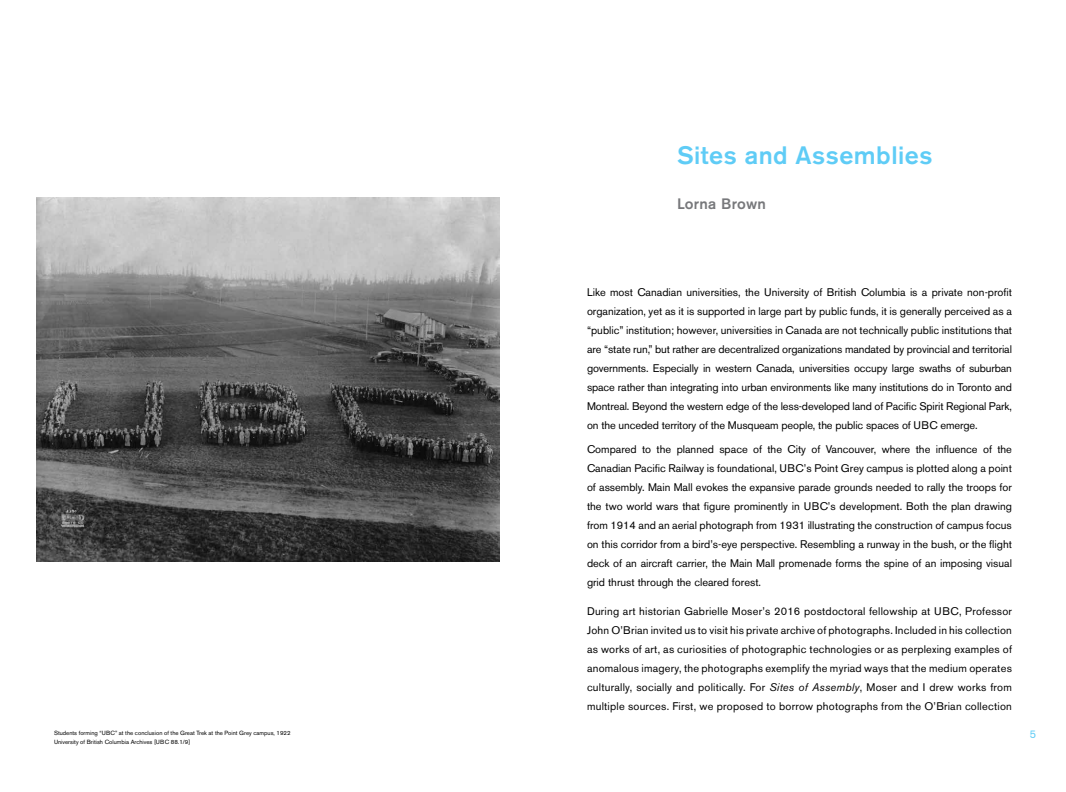
<style>
.page{position:relative;width:1066px;height:792px;background:#fff}
.page>*{position:absolute;margin:0;border:0;box-sizing:border-box;transform-origin:0 0}
.t1{font:500 25px "Akzidenz Grotesk BE";letter-spacing:.02em;color:#5fccf6}
.t2{font:500 15px "Akzidenz Grotesk BE";letter-spacing:.02em;color:#77787b}
.t3{font:11px/19px "Akzidenz Grotesk BE";color:#000;text-align:justify}
.t4{font:11px "Akzidenz Grotesk BE";color:#5fccf6}
.t5{font:6px/9px "Akzidenz Grotesk BE";color:#000}
.s1{font-style:italic}
</style>
<div class="page">
<img style="left:36px;top:197px;width:464px;height:364px">
<p class="t5" style="left:54px;top:728px;width:238px">Students forming “UBC” at the conclusion of the Great Trek at the Point Grey campus, 1922<br>University of British Columbia Archives [UBC 88.1/9]</p>
<h1 class="t1" style="left:677px;top:140px;width:257px">Sites and Assemblies</h1>
<h2 class="t2" style="left:677px;top:195px;width:90px">Lorna Brown</h2>
<p class="t3" style="left:587px;top:283px;width:426px">Like most Canadian universities, the University of British Columbia is a private non-profit organization, yet as it is supported in large part by public funds, it is generally perceived as a “public” institution; however, universities in Canada are not technically public institutions that are “state run,” but rather are decentralized organizations mandated by provincial and territorial governments. Especially in western Canada, universities occupy large swaths of suburban space rather than integrating into urban environments like many institutions do in Toronto and Montreal. Beyond the western edge of the less-developed land of Pacific Spirit Regional Park, on the unceded territory of the Musqueam people, the public spaces of UBC emerge.</p>
<p class="t3" style="left:587px;top:440px;width:426px">Compared to the planned space of the City of Vancouver, where the influence of the Canadian Pacific Railway is foundational, UBC’s Point Grey campus is plotted along a point of assembly. Main Mall evokes the expansive parade grounds needed to rally the troops for the two world wars that figure prominently in UBC’s development. Both the plan drawing from 1914 and an aerial photograph from 1931 illustrating the construction of campus focus on this corridor from a bird’s-eye perspective. Resembling a runway in the bush, or the flight deck of an aircraft carrier, the Main Mall promenade forms the spine of an imposing visual grid thrust through the cleared forest.</p>
<p class="t3" style="left:587px;top:602px;width:426px">During art historian Gabrielle Moser’s 2016 postdoctoral fellowship at UBC, Professor John O’Brian invited us to visit his private archive of photographs. Included in his collection as works of art, as curiosities of photographic technologies or as perplexing examples of anomalous imagery, the photographs exemplify the myriad ways that the medium operates culturally, socially and politically. For <span class="s1">Sites of Assembly</span>, Moser and I drew works from multiple sources. First, we proposed to borrow photographs from the O’Brian collection</p>
<p class="t4" style="left:1030px;top:728px;width:8px">5</p>
</div>
